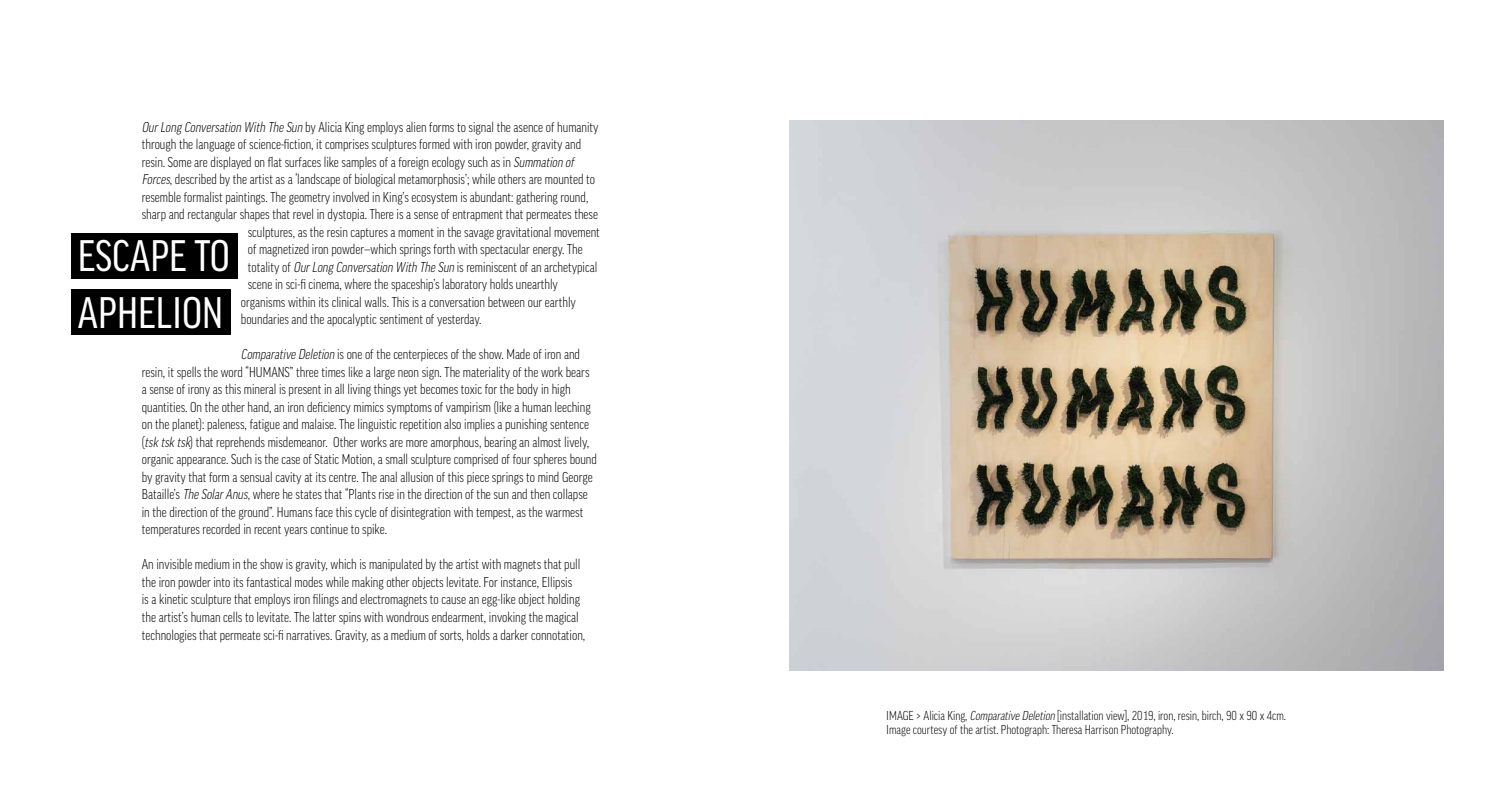
<style>
.page{position:relative;width:1489px;height:812px;background:#fff}
.page>*{position:absolute;margin:0;border:0;box-sizing:border-box;transform-origin:0 0}
.t1{font:condensed 42.5px/56.1px "Good";color:#fff}
.t2{font:300 condensed 13.75px/17.5px "Good";color:#000}
.t3{font:300 condensed 12.5px/13.8px "Good";color:#000}
.s1{font-style:italic}
</style>
<div class="page">
<img style="left:789px;top:120px;width:654px;height:550px">
<div style="left:71px;top:233px;width:166px;height:45px;background:#000"></div>
<div style="left:71px;top:289px;width:159px;height:45px;background:#000"></div>
<p class="t2" style="left:142px;top:118px;width:458px"><span class="s1">OurLong Conversation With The Sun</span> by Alicia King employs alien forms to signal the asence of humanity</p>
<p class="t2" style="left:142px;top:135px;width:441px">through the language of science-fiction, it comprises sculptures formed with iron powder, gravity and</p>
<p class="t2" style="left:142px;top:153px;width:436px">resin. Some are displayed on flat surfaces like samples of a foreign ecology such as in <span class="s1">Summation of</span></p>
<p class="t2" style="left:142px;top:170px;width:455px"><span class="s1">Forces</span>, described by the artist as a ‘landscape of biological metamorphosis’; while others are mounted to</p>
<p class="t2" style="left:142px;top:188px;width:448px">resemble formalist paintings. The geometry involved in King’s ecosystem is abundant: gathering round,</p>
<p class="t2" style="left:142px;top:205px;width:458px">sharp and rectangular shapes that revel in dystopia. There is a sense of entrapment that permeates these</p>
<p class="t2" style="left:248px;top:223px;width:353px">sculptures, as the resin captures a moment in the savage gravitational movement</p>
<p class="t2" style="left:248px;top:240px;width:336px">of magnetized iron powder—which springs forth with spectacular energy. The</p>
<p class="t2" style="left:248px;top:258px;width:351px">totality of <span class="s1">OurLong Conversation With The Sun</span> is reminiscent of an archetypical</p>
<p class="t2" style="left:248px;top:275px;width:312px">scene in sci-fi cinema, where the spaceship’s laboratory holds unearthly</p>
<p class="t2" style="left:241px;top:293px;width:336px">organisms within its clinical walls. This is a conversation between our earthly</p>
<p class="t2" style="left:241px;top:310px;width:242px">boundaries and the apocalyptic sentiment of yesterday.</p>
<p class="t2" style="left:142px;top:345px;width:456px;text-indent:99px"><span class="s1">Comparative Deletion</span> is one of the centerpieces of the show. Made of iron and resin, it spells the word “HUMANS” three times like a large neon sign. The materiality of the work bears a sense of irony as this mineral is present in all living things yet becomes toxic for the body in high quantities. On the other hand, an iron deficiency mimics symptoms of vampirism (like a human leeching on the planet): paleness, fatigue and malaise. The linguistic repetition also implies a punishing sentence (<span class="s1">tsk tsk tsk</span>) that reprehends misdemeanor. Other works are more amorphous, bearing an almost lively, organic appearance. Such is the case of Static Motion, a small sculpture comprised of four spheres bound by gravity that form a sensual cavity at its centre. The anal allusion of this piece springs to mind George Bataille’s <span class="s1">The SolarAnus</span>, where he states that “Plants rise in the direction of the sun and then collapse in the direction of the ground”. Humans face this cycle of disintegration with tempest, as the warmest temperatures recorded in recent years continue to spike.</p>
<p class="t2" style="left:142px;top:555px;width:445px">An invisible medium in the show is gravity, which is manipulated by the artist with magnets that pull the iron powder into its fantastical modes while making other objects levitate. For instance, Ellipsis<br>is a kinetic sculpture that employs iron filings and electromagnets to cause an egg-like object holding the artist’s human cells to levitate. The latter spins with wondrous endearment, invoking the magical technologies that permeate sci-fi narratives. Gravity, as a medium of sorts, holds a darker connotation,</p>
<h1 class="t1" style="left:78px;top:228px;width:153px">ESCAPE TO<br>APHELION</h1>
<p class="t3" style="left:886px;top:708px;width:401px">IMAGE &gt; Alicia King, <span class="s1">Comparative Deletion</span> [installation view], 2019, iron, resin, birch, 90 x 90 x 4cm.<br>Image courtesy of the artist. Photograph: Theresa Harrison Photography.</p>
</div>
